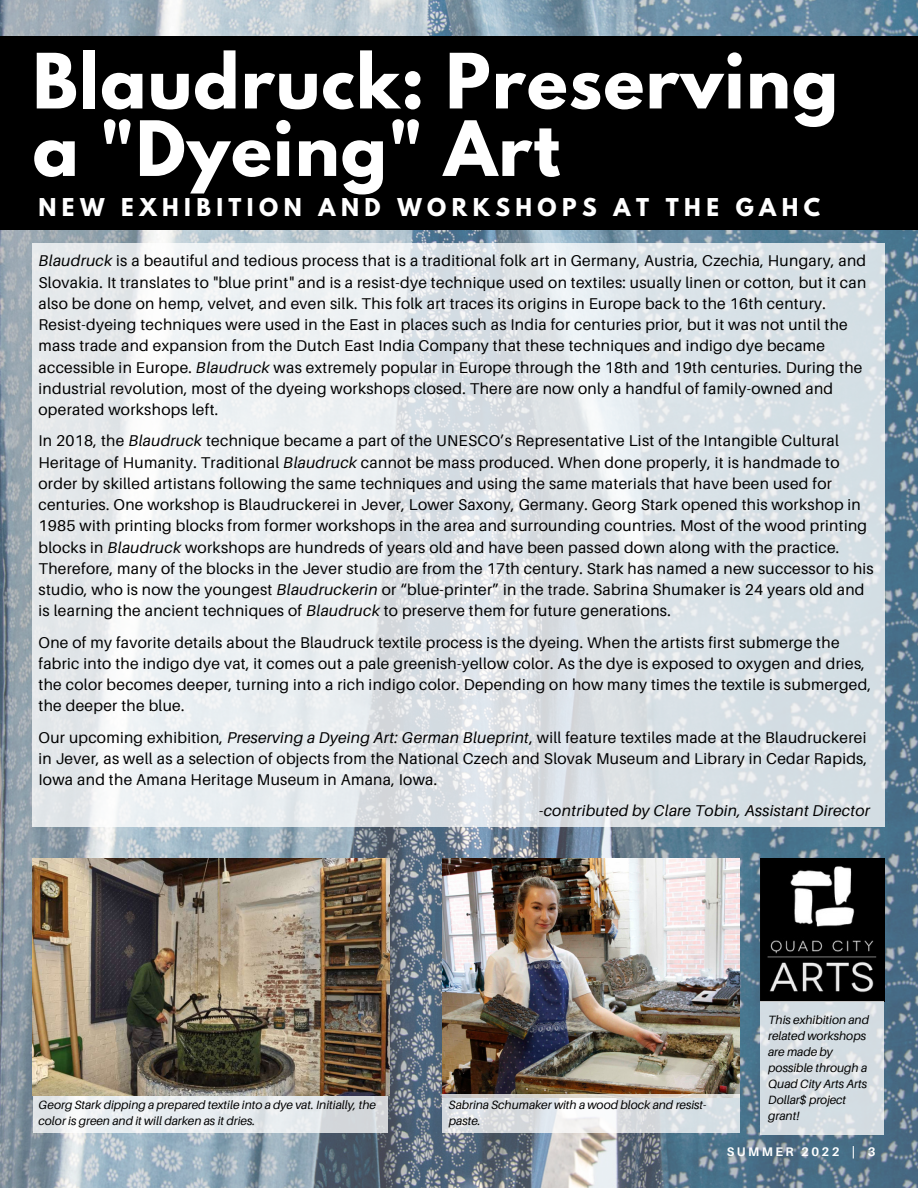
<style>
.page{position:relative;width:918px;height:1188px;background:#fff}
.page>*{position:absolute;margin:0;border:0;box-sizing:border-box;transform-origin:0 0}
.t1{font:700 67.5px/67.5px "League Spartan";letter-spacing:.02em;color:#fff}
.t2{font:700 21.75px "League Spartan";letter-spacing:.25em;color:#fff}
.t3{font:15.6px/21.3px "Aileron";letter-spacing:.02em;color:#000}
.t4{font:italic 15.6px "Aileron";letter-spacing:.02em;color:#000}
.t5{font:700 12.45px "Aileron";letter-spacing:.2em;color:#fff}
.t6{font:italic 12px/16px "Aileron";color:#000}
.s1{font-style:italic}
.s2{font-style:normal}
</style>
<div class="page">
<img style="left:0;top:0;width:918px;height:1188px">
<div style="left:0;top:36px;width:918px;height:194px;background:#000"></div>
<svg style="left:33px;top:1096px;width:355px;height:36px;background:#e4e8eb"></svg>
<svg style="left:33px;top:243px;width:852px;height:583px"></svg>
<img style="left:761px;top:859px;width:123px;height:142px">
<img style="left:33px;top:859px;width:356px;height:237px">
<img style="left:442px;top:859px;width:297px;height:235px">
<svg style="left:442px;top:1094px;width:297px;height:38px;fill:#dbdfe4"></svg>
<svg style="left:761px;top:1001px;width:123px;height:133px;background:#d6dde3"></svg>
<h1 class="t1" style="left:33px;top:56px;width:807px">Blaudruck: Preserving a "Dyeing" Art</h1>
<h2 class="t2" style="left:39px;top:197px;width:783px">NEW EXHIBITION AND WORKSHOPS AT THE GAHC</h2>
<p class="t3" style="left:39px;top:250px;width:829px"><span class="s1">Blaudruck</span> is a beautiful and tedious process that is a traditional folk art in Germany, Austria, Czechia, Hungary, and Slovakia. It translates to "blue print" and is a resist-dye technique used on textiles: usually linen or cotton, but it can also be done on hemp, velvet, and even silk. This folk art traces its origins in Europe back to the 16th century.<br>Resist-dyeing techniques were used in the East in places such as India for centuries prior, but it was not until the mass trade and expansion from the Dutch East India Company that these techniques and indigo dye became accessible in Europe. <span class="s1">Blaudruck</span> was extremely popular in Europe through the 18th and 19th centuries. During the industrial revolution, most of the dyeing workshops closed. There are now only a handful of family-owned and operated workshops left.</p>
<p class="t3" style="left:39px;top:430px;width:837px">In 2018, the <span class="s1">Blaudruck</span> technique became a part of the UNESCO’s Representative List of the Intangible Cultural Heritage of Humanity. Traditional <span class="s1">Blaudruck</span> cannot be mass produced. When done properly, it is handmade to order by skilled artistans following the same techniques and using the same materials that have been used for centuries. One workshop is Blaudruckerei in Jever, Lower Saxony, Germany. Georg Stark opened this workshop in 1985 with printing blocks from former workshops in the area and surrounding countries. Most of the wood printing blocks in <span class="s1">Blaudruck</span> workshops are hundreds of years old and have been passed down along with the practice.<br>Therefore, many of the blocks in the Jever studio are from the 17th century. Stark has named a new successor to his studio, who is now the youngest <span class="s1">Blaudruckerin</span> or “blue-printer” in the trade. Sabrina Shumaker is 24 years old and is learning the ancient techniques of <span class="s1">Blaudruck</span> to preserve them for future generations.</p>
<p class="t3" style="left:39px;top:631px;width:834px">One of my favorite details about the Blaudruck textile process is the dyeing. When the artists first submerge the fabric into the indigo dye vat, it comes out a pale greenish-yellow color. As the dye is exposed to oxygen and dries, the color becomes deeper, turning into a rich indigo color. Depending on how many times the textile is submerged, the deeper the blue.</p>
<p class="t3" style="left:39px;top:726px;width:830px;text-align:justify">Our upcoming exhibition, <span class="s1">Preserving a Dyeing Art: German Blueprint</span>, will feature textiles made at the Blaudruckerei in Jever, as well as a selection of objects from the National Czech and Slovak Museum and Library in Cedar Rapids, Iowa and the Amana Heritage Museum in Amana, Iowa.</p>
<p class="t4" style="left:539px;top:801px;width:332px"><span class="s2">-</span>contributed by Clare Tobin, Assistant Director</p>
<p class="t6" style="left:39px;top:1097px;width:339px">Georg Stark dipping a prepared textile into a dye vat. Initially, the color is green and it will darken as it dries.</p>
<p class="t6" style="left:449px;top:1097px;width:259px">Sabrina Schumaker with a wood block and resist&shy;paste.</p>
<p class="t6" style="left:768px;top:1011px;width:102px">This exhibition and related workshops are made by possible through a<br>Quad City Arts Arts<br>Dollar$ project grant!</p>
<p class="t5" style="left:727px;top:1144px;width:150px">SUMMER 2022 | 3</p>
</div>
